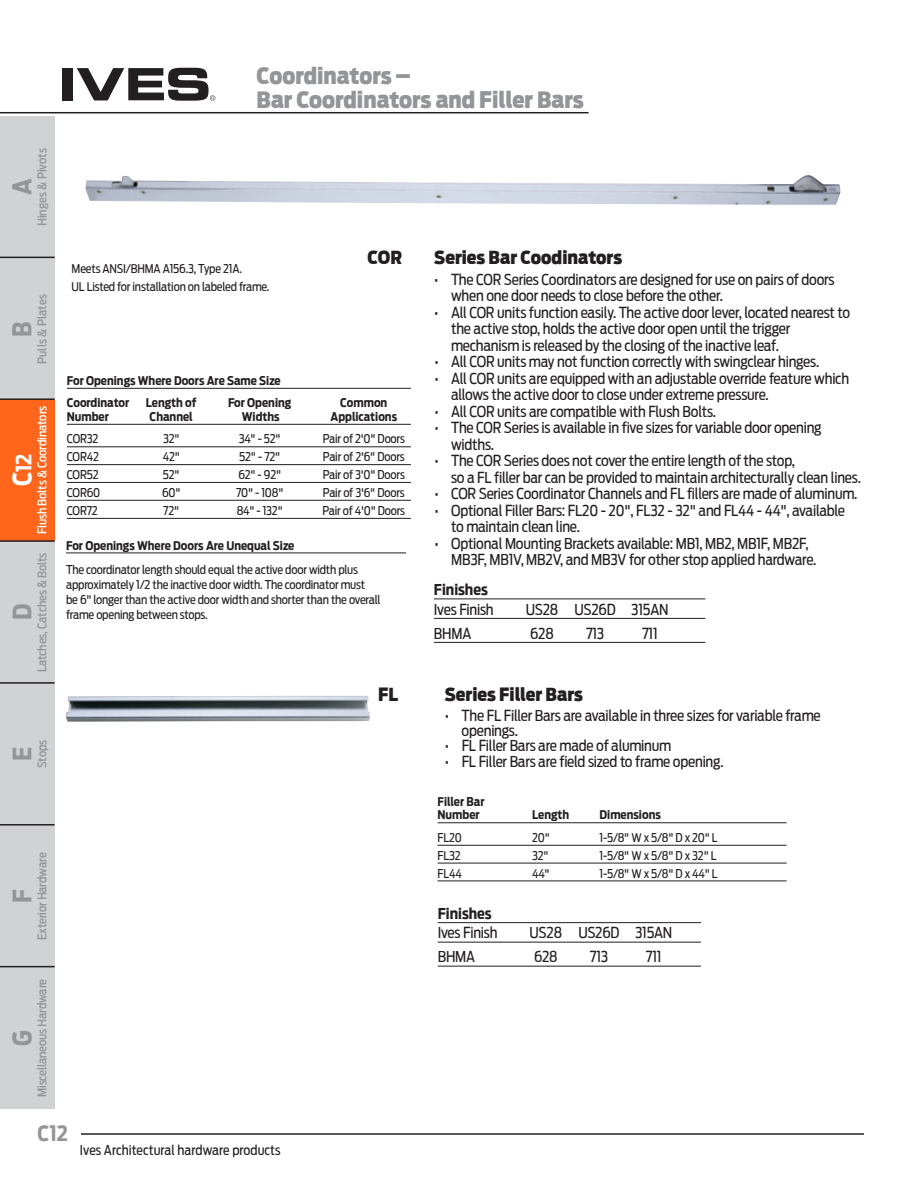
<style>
.page{position:relative;width:918px;height:1188px;background:#fff}
.page>*{position:absolute;margin:0;border:0;box-sizing:border-box;transform-origin:0 0}
.t1{font:700 25.5px "Antenna Cond";color:#939598}
.t2{font:900 22.5px/24px "Antenna Cond";color:#939598}
.t3{font:700 21px "Antenna Cond";color:#939598}
.t4{font:700 21px "Antenna Cond";color:#fff}
.t5{font:900 18px "Antenna Cond";color:#231f20}
.t6{font:15px/16.5px "Antenna Cond";letter-spacing:-.015em;color:#231f20}
.t7{font:700 15px "Antenna Cond";color:#231f20}
.t8{font:13.5px "Antenna Cond";color:#231f20}
.t9{font:12px/15px "Antenna Cond";letter-spacing:-.015em;color:#231f20}
.t10{font:700 12px/22.5px "Antenna Cond";color:#231f20}
.t11{font:500 12px "Antenna Cond";letter-spacing:-.015em;color:#939598}
.t12{font:500 12px "Antenna Cond";letter-spacing:-.015em;color:#fff}
.s1{font-size:25.5px}
</style>
<div class="page">
<hr style="left:81px;top:1133px;width:783px;height:2px;background:#231f20">
<hr style="left:0;top:112px;width:589px;height:1px;background:#231f20">
<div style="left:63px;top:68px;width:10px;height:32px;background:#231f20"></div>
<svg style="left:77px;top:68px;width:138px;height:33px"></svg>
<div style="left:0;top:116px;width:55px;height:993px;background:#d1d2d4"></div>
<div style="left:0;top:399px;width:55px;height:142px;background:#ff661c"></div>
<hr style="left:0;top:257px;width:55px;height:1px;background:#231f20">
<hr style="left:0;top:682px;width:55px;height:2px;background:#231f20">
<hr style="left:0;top:966px;width:55px;height:1px;background:#231f20">
<hr style="left:0;top:824px;width:55px;height:2px;background:#231f20">
<hr style="left:0;top:398px;width:55px;height:2px;background:#231f20">
<hr style="left:0;top:540px;width:55px;height:2px;background:#231f20">
<img style="left:86px;top:175px;width:754px;height:30px">
<hr style="left:67px;top:388px;width:344px;height:1px;background:#231f20">
<hr style="left:67px;top:424px;width:344px;height:1px;background:#231f20">
<hr style="left:67px;top:446px;width:344px;height:1px;background:#231f20">
<hr style="left:67px;top:464px;width:344px;height:1px;background:#231f20">
<hr style="left:67px;top:482px;width:344px;height:1px;background:#231f20">
<hr style="left:67px;top:500px;width:344px;height:1px;background:#231f20">
<hr style="left:67px;top:518px;width:344px;height:1px;background:#231f20">
<hr style="left:66px;top:553px;width:340px;height:1px;background:#231f20">
<img style="left:66px;top:696px;width:304px;height:26px">
<hr style="left:438px;top:822px;width:349px;height:1px;background:#231f20">
<hr style="left:438px;top:845px;width:349px;height:1px;background:#231f20">
<hr style="left:438px;top:863px;width:349px;height:1px;background:#231f20">
<hr style="left:438px;top:881px;width:349px;height:1px;background:#231f20">
<hr style="left:434px;top:599px;width:271px;height:1px;background:#231f20">
<hr style="left:434px;top:618px;width:271px;height:1px;background:#231f20">
<hr style="left:434px;top:642px;width:271px;height:1px;background:#231f20">
<hr style="left:438px;top:922px;width:263px;height:1px;background:#231f20">
<hr style="left:438px;top:942px;width:263px;height:1px;background:#231f20">
<hr style="left:438px;top:966px;width:263px;height:1px;background:#231f20">
<p class="t11" style="left:35px;top:226px;width:80px;rotate:-90deg">Hinges &amp; Pivots</p>
<h1 class="t1" style="left:7px;top:195px;width:18px;rotate:-90deg">A</h1>
<p class="t11" style="left:35px;top:364px;width:71px;rotate:-90deg">Pulls &amp; Plates</p>
<h1 class="t1" style="left:7px;top:337px;width:17px;rotate:-90deg">B</h1>
<p class="t12" style="left:35px;top:534px;width:130px;rotate:-90deg">Flush Bolts &amp; Coordinators</p>
<h3 class="t4" style="left:11px;top:486px;width:34px;rotate:-90deg"><span class="s1">C</span>12</h3>
<p class="t11" style="left:35px;top:672px;width:120px;rotate:-90deg">Latches, Catches &amp; Bolts</p>
<h1 class="t1" style="left:7px;top:620px;width:18px;rotate:-90deg">D</h1>
<h1 class="t1" style="left:7px;top:761px;width:16px;rotate:-90deg">E</h1>
<p class="t11" style="left:35px;top:768px;width:30px;rotate:-90deg">Stops</p>
<p class="t11" style="left:35px;top:940px;width:89px;rotate:-90deg">Exterior Hardware</p>
<h1 class="t1" style="left:7px;top:903px;width:15px;rotate:-90deg">F</h1>
<p class="t11" style="left:35px;top:1097px;width:120px;rotate:-90deg">Miscellaneous Hardware</p>
<h1 class="t1" style="left:7px;top:1046px;width:17px;rotate:-90deg">G</h1>
<h2 class="t2" style="left:256px;top:64px;width:329px">Coordinators –<br>Bar Coordinators and Filler Bars</h2>
<p class="t5" style="left:368px;top:246px;width:36px">COR</p>
<p class="t5" style="left:434px;top:246px;width:189px">Series Bar Coodinators</p>
<p class="t6" style="left:451px;top:271px;width:385px;text-indent:-17px">• The COR Series Coordinators are designed for use on pairs of doors when one door needs to close before the other.</p>
<p class="t6" style="left:451px;top:304px;width:401px;text-indent:-17px">• All COR units function easily. The active door lever, located nearest to the active stop, holds the active door open until the trigger mechanism is released by the closing of the inactive leaf.</p>
<p class="t6" style="left:434px;top:353px;width:386px">• All COR units may not function correctly with swingclear hinges.</p>
<p class="t6" style="left:451px;top:370px;width:400px;text-indent:-17px">• All COR units are equipped with an adjustable override feature which allows the active door to close under extreme pressure.</p>
<p class="t6" style="left:434px;top:403px;width:283px">• All COR units are compatible with Flush Bolts.</p>
<p class="t6" style="left:451px;top:419px;width:372px;text-indent:-17px">• The COR Series is available in five sizes for variable door opening widths.</p>
<p class="t6" style="left:451px;top:452px;width:410px;text-indent:-17px">• The COR Series does not cover the entire length of the stop,<br>so a FL filler bar can be provided to maintain architecturally clean lines.</p>
<p class="t6" style="left:434px;top:485px;width:425px">• COR Series Coordinator Channels and FL fillers are made of aluminum.</p>
<p class="t6" style="left:451px;top:502px;width:395px;text-indent:-17px">• Optional Filler Bars: FL20 - 20", FL32 - 32" and FL44 - 44", available to maintain clean line.</p>
<p class="t6" style="left:451px;top:535px;width:365px;text-indent:-17px">• Optional Mounting Brackets available: MB1, MB2, MB1F, MB2F,<br>MB3F, MB1V, MB2V, and MB3V for other stop applied hardware.</p>
<p class="t9" style="left:72px;top:260px;width:198px;line-height:18px">Meets ANSI/BHMA A156.3, Type 21A.<br>UL Listed for installation on labeled frame.</p>
<p class="t10" style="left:67px;top:369px;width:215px">For Openings Where Doors Are Same Size<br>Coordinator</p>
<p class="t10" style="left:146px;top:392px;width:52px">Length of</p>
<p class="t10" style="left:228px;top:392px;width:65px">For Opening</p>
<p class="t10" style="left:340px;top:392px;width:49px">Common</p>
<p class="t10" style="left:67px;top:405px;width:44px">Number</p>
<p class="t10" style="left:150px;top:405px;width:45px">Channel</p>
<p class="t10" style="left:242px;top:405px;width:39px">Widths</p>
<p class="t10" style="left:331px;top:405px;width:68px">Applications</p>
<p class="t9" style="left:67px;top:432px;width:33px">COR32</p>
<p class="t9" style="left:163px;top:432px;width:18px">32"</p>
<p class="t9" style="left:239px;top:432px;width:43px">34" - 52"</p>
<p class="t9" style="left:323px;top:432px;width:84px">Pair of 2'0" Doors</p>
<p class="t9" style="left:67px;top:449px;width:34px">COR42</p>
<p class="t9" style="left:163px;top:449px;width:19px">42"</p>
<p class="t9" style="left:239px;top:449px;width:42px">52" - 72"</p>
<p class="t9" style="left:323px;top:449px;width:83px">Pair of 2'6" Doors</p>
<p class="t9" style="left:67px;top:467px;width:33px">COR52</p>
<p class="t9" style="left:163px;top:467px;width:18px">52"</p>
<p class="t9" style="left:238px;top:467px;width:44px">62" - 92"</p>
<p class="t9" style="left:323px;top:467px;width:84px">Pair of 3'0" Doors</p>
<p class="t9" style="left:67px;top:485px;width:35px">COR60</p>
<p class="t9" style="left:162px;top:485px;width:20px">60"</p>
<p class="t9" style="left:236px;top:485px;width:49px">70" - 108"</p>
<p class="t9" style="left:323px;top:485px;width:83px">Pair of 3'6" Doors</p>
<p class="t9" style="left:67px;top:503px;width:32px">COR72</p>
<p class="t9" style="left:163px;top:503px;width:17px">72"</p>
<p class="t9" style="left:237px;top:503px;width:48px">84" - 132"</p>
<p class="t9" style="left:323px;top:503px;width:84px">Pair of 4'0" Doors</p>
<p class="t10" style="left:66px;top:534px;width:230px">For Openings Where Doors Are Unequal Size</p>
<p class="t9" style="left:66px;top:562px;width:316px">The coordinator length should equal the active door width plus approximately 1/2 the inactive door width. The coordinator must<br>be 6" longer than the active door width and shorter than the overall frame opening between stops.</p>
<p class="t7" style="left:434px;top:581px;width:56px">Finishes</p>
<p class="t6" style="left:434px;top:601px;width:61px">Ives Finish</p>
<p class="t6" style="left:526px;top:601px;width:144px">US28 US26D 315AN</p>
<p class="t6" style="left:434px;top:625px;width:39px">BHMA</p>
<p class="t6" style="left:530px;top:625px;width:25px">628</p>
<p class="t6" style="left:586px;top:625px;width:20px">713</p>
<p class="t6" style="left:642px;top:625px;width:17px">711</p>
<p class="t5" style="left:378px;top:684px;width:21px">FL</p>
<p class="t5" style="left:445px;top:684px;width:140px">Series Filler Bars</p>
<p class="t6" style="left:462px;top:708px;width:361px;line-height:15px;text-indent:-17px">• The FL Filler Bars are available in three sizes for variable frame openings.</p>
<p class="t6" style="left:445px;top:737px;width:228px">• FL Filler Bars are made of aluminum</p>
<p class="t6" style="left:445px;top:754px;width:280px">• FL Filler Bars are field sized to frame opening.</p>
<p class="t10" style="left:438px;top:795px;width:48px;line-height:13.5px">Filler Bar<br>Number</p>
<p class="t10" style="left:532px;top:804px;width:39px">Length</p>
<p class="t10" style="left:600px;top:804px;width:63px">Dimensions</p>
<p class="t9" style="left:438px;top:830px;width:26px">FL20</p>
<p class="t9" style="left:532px;top:830px;width:19px">20"</p>
<p class="t9" style="left:600px;top:830px;width:120px">1-5/8" W x 5/8" D x 20" L</p>
<p class="t9" style="left:438px;top:848px;width:25px">FL32</p>
<p class="t9" style="left:532px;top:848px;width:18px">32"</p>
<p class="t9" style="left:600px;top:848px;width:119px">1-5/8" W x 5/8" D x 32" L</p>
<p class="t9" style="left:438px;top:866px;width:26px">FL44</p>
<p class="t9" style="left:532px;top:866px;width:19px">44"</p>
<p class="t9" style="left:600px;top:866px;width:120px">1-5/8" W x 5/8" D x 44" L</p>
<p class="t7" style="left:438px;top:904px;width:56px">Finishes</p>
<p class="t6" style="left:438px;top:925px;width:61px">Ives Finish</p>
<p class="t6" style="left:530px;top:925px;width:144px">US28 US26D 315AN</p>
<p class="t6" style="left:438px;top:949px;width:39px">BHMA</p>
<p class="t6" style="left:534px;top:949px;width:25px">628</p>
<p class="t6" style="left:590px;top:949px;width:20px">713</p>
<p class="t6" style="left:646px;top:949px;width:17px">711</p>
<h3 class="t3" style="left:38px;top:1121px;width:32px">C12</h3>
<p class="t8" style="left:80px;top:1143px;width:202px">Ives Architectural hardware products</p>
</div>
